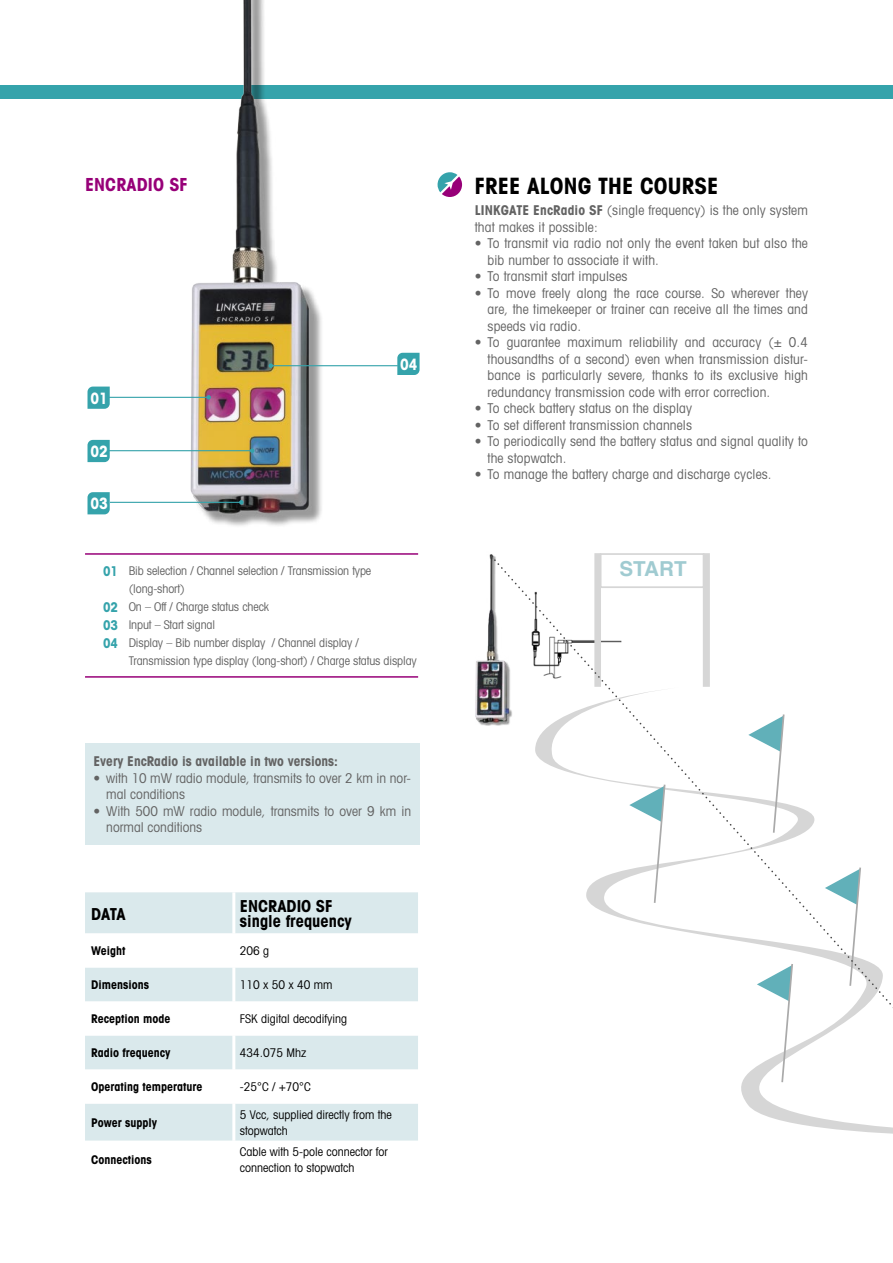
<style>
.page{position:relative;width:893px;height:1263px;background:#fff}
.page>*{position:absolute;margin:0;border:0;box-sizing:border-box;transform-origin:0 0}
.t1{font:700 condensed 22.5px "Avant Garde";letter-spacing:.01em;color:#000}
.t2{font:700 20.7px "Helvetica";color:#a0cbd1}
.t3{font:700 condensed 18px "Avant Garde";letter-spacing:.01em;color:#970078}
.t4{font:700 condensed 16.5px "Avant Garde";color:#000}
.t5{font:700 condensed 15.75px "Avant Garde";color:#fff}
.t6{font:condensed 13.5px/16.5px "Avant Garde";letter-spacing:.01em;color:#636363}
.t7{font:700 condensed 13.5px "Avant Garde";color:#636363}
.t8{font:700 condensed 13.5px "Avant Garde";color:#35a3ab}
.t9{font:condensed 12px "Avant Garde";letter-spacing:-.01em;color:#636363}
.t10{font:condensed 12px/15.8px "Avant Garde";color:#000}
.t11{font:700 condensed 12px "Avant Garde";color:#000}
.s1{font-weight:700}
</style>
<div class="page">
<div style="left:0;top:85px;width:893px;height:13px;background:#35a3ab"></div>
<div style="left:600px;top:553px;width:104px;height:35px;border:2px solid #d6d6d6"></div>
<div style="left:704px;top:554px;width:5px;height:132px;background:#d6d6d6"></div>
<div style="left:703px;top:553px;width:7px;height:134px;border:2px solid #d6d6d6"></div>
<div style="left:595px;top:554px;width:5px;height:132px;background:#d6d6d6"></div>
<div style="left:594px;top:553px;width:7px;height:134px;border:2px solid #d6d6d6"></div>
<img style="left:475px;top:554px;width:21px;height:171px">
<svg style="left:438px;top:172px;width:24px;height:25px"></svg>
<div style="left:85px;top:743px;width:335px;height:101px;background:#dae9ec"></div>
<img style="left:168px;top:0;width:166px;height:526px">
<hr style="left:108px;top:397px;width:101px;height:1px;background:#35a3ab">
<svg style="left:206px;top:395px;width:5px;height:5px"></svg>
<hr style="left:107px;top:450px;width:145px;height:1px;background:#35a3ab">
<svg style="left:250px;top:448px;width:4px;height:5px"></svg>
<hr style="left:271px;top:365px;width:127px;height:1px;background:#35a3ab">
<svg style="left:269px;top:363px;width:4px;height:5px"></svg>
<svg style="left:397px;top:353px;width:23px;height:22px"></svg>
<svg style="left:88px;top:440px;width:22px;height:22px"></svg>
<svg style="left:88px;top:387px;width:22px;height:22px"></svg>
<hr style="left:110px;top:502px;width:131px;height:1px;background:#35a3ab">
<svg style="left:239px;top:500px;width:5px;height:5px"></svg>
<svg style="left:88px;top:492px;width:22px;height:22px"></svg>
<div style="left:85px;top:892px;width:333px;height:109px;background:#dae9ec"></div>
<svg style="left:85px;top:933px;width:333px;height:34px"></svg>
<svg style="left:85px;top:1001px;width:333px;height:140px"></svg>
<hr style="left:232px;top:892px;width:3px;height:41px;background:#fff">
<hr style="left:232px;top:933px;width:3px;height:34px;background:#fff">
<hr style="left:232px;top:967px;width:3px;height:34px;background:#fff">
<hr style="left:232px;top:1001px;width:3px;height:34px;background:#fff">
<hr style="left:232px;top:1035px;width:3px;height:34px;background:#fff">
<hr style="left:232px;top:1069px;width:3px;height:34px;background:#fff">
<hr style="left:232px;top:1103px;width:3px;height:38px;background:#fff">
<hr style="left:85px;top:553px;width:333px;height:2px;background:#970078">
<hr style="left:85px;top:676px;width:333px;height:2px;background:#970078">
<svg style="left:741px;top:1088px;width:152px;height:46px"></svg>
<svg style="left:492px;top:558px;width:401px;height:530px"></svg>
<p class="t3" style="left:85px;top:173px;width:104px">ENCRADIO SF</p>
<p class="t1" style="left:475px;top:171px;width:245px">FREE ALONG THE COURSE</p>
<p class="t5" style="left:90px;top:388px;width:19px">01</p>
<p class="t5" style="left:90px;top:441px;width:19px">02</p>
<p class="t5" style="left:90px;top:494px;width:19px">03</p>
<p class="t5" style="left:400px;top:354px;width:19px">04</p>
<p class="t8" style="left:103px;top:562px;width:17px">01</p>
<p class="t8" style="left:103px;top:598px;width:17px">02</p>
<p class="t8" style="left:103px;top:616px;width:17px">03</p>
<p class="t8" style="left:103px;top:634px;width:17px">04</p>
<p class="t9" style="left:129px;top:563px;width:244px">Bib selection / Channel selection / Transmission type</p>
<p class="t9" style="left:129px;top:581px;width:58px">(long-short)</p>
<p class="t9" style="left:129px;top:599px;width:142px">On – Off / Charge status check</p>
<p class="t9" style="left:129px;top:617px;width:88px">Input – Start signal</p>
<p class="t9" style="left:129px;top:635px;width:232px">Display – Bib number display / Channel display /</p>
<p class="t9" style="left:129px;top:653px;width:290px">Transmission type display (long-short) / Charge status display</p>
<p class="t7" style="left:94px;top:752px;width:246px">Every EncRadio is available in two versions:</p>
<p class="t6" style="left:106px;top:769px;width:306px;text-indent:-13px">• with 10 mW radio module, transmits to over 2 km in nor&shy;mal conditions</p>
<p class="t6" style="left:106px;top:802px;width:306px;text-indent:-13px">• With 500 mW radio module, transmits to over 9 km in normal conditions</p>
<p class="t4" style="left:91px;top:903px;width:36px">DATA</p>
<p class="t4" style="left:240px;top:895px;width:94px">ENCRADIO SF</p>
<p class="t4" style="left:240px;top:911px;width:113px">single frequency</p>
<p class="t11" style="left:91px;top:943px;width:36px">Weight</p>
<p class="t10" style="left:240px;top:943px;width:31px">206 g</p>
<p class="t11" style="left:91px;top:977px;width:59px">Dimensions</p>
<p class="t10" style="left:240px;top:977px;width:94px">110 x 50 x 40 mm</p>
<p class="t11" style="left:91px;top:1011px;width:81px">Reception mode</p>
<p class="t10" style="left:240px;top:1011px;width:109px">FSK digital decodifying</p>
<p class="t11" style="left:91px;top:1045px;width:81px">Radio frequency</p>
<p class="t10" style="left:240px;top:1045px;width:68px">434.075 Mhz</p>
<p class="t11" style="left:91px;top:1079px;width:113px">Operating temperature</p>
<p class="t10" style="left:240px;top:1079px;width:72px">-25°C / +70°C</p>
<p class="t11" style="left:91px;top:1115px;width:67px">Power supply</p>
<p class="t10" style="left:240px;top:1106px;width:153px">5 Vcc, supplied directly from the stopwatch</p>
<p class="t11" style="left:91px;top:1152px;width:62px">Connections</p>
<p class="t10" style="left:240px;top:1144px;width:149px">Cable with 5-pole connector for connection to stopwatch</p>
<p class="t6" style="left:475px;top:202px;width:335px"><span class="s1">LINKGATE EncRadio SF</span> (single frequency) is the only system that makes it possible:</p>
<p class="t6" style="left:488px;top:235px;width:322px;text-indent:-13px">• To transmit via radio not only the event taken but also the bib number to associate it with.</p>
<p class="t6" style="left:475px;top:268px;width:154px">• To transmit start impulses</p>
<p class="t6" style="left:488px;top:284px;width:322px;text-align:justify;text-indent:-13px">• To move freely along the race course. So wherever they are, the timekeeper or trainer can receive all the times and speeds via radio.</p>
<p class="t6" style="left:488px;top:334px;width:322px;text-align:justify;text-indent:-13px">• To guarantee maximum reliability and accuracy (± 0.4 thousandths of a second) even when transmission distur&shy;bance is particularly severe, thanks to its exclusive high redundancy transmission code with error correction.</p>
<p class="t6" style="left:475px;top:400px;width:219px">• To check battery status on the display</p>
<p class="t6" style="left:475px;top:416px;width:219px">• To set different transmission channels</p>
<p class="t6" style="left:488px;top:433px;width:322px;text-indent:-13px">• To periodically send the battery status and signal quality to the stopwatch.</p>
<p class="t6" style="left:475px;top:466px;width:298px">• To manage the battery charge and discharge cycles.</p>
<p class="t2" style="left:619px;top:550px;width:69px">START</p>
</div>
